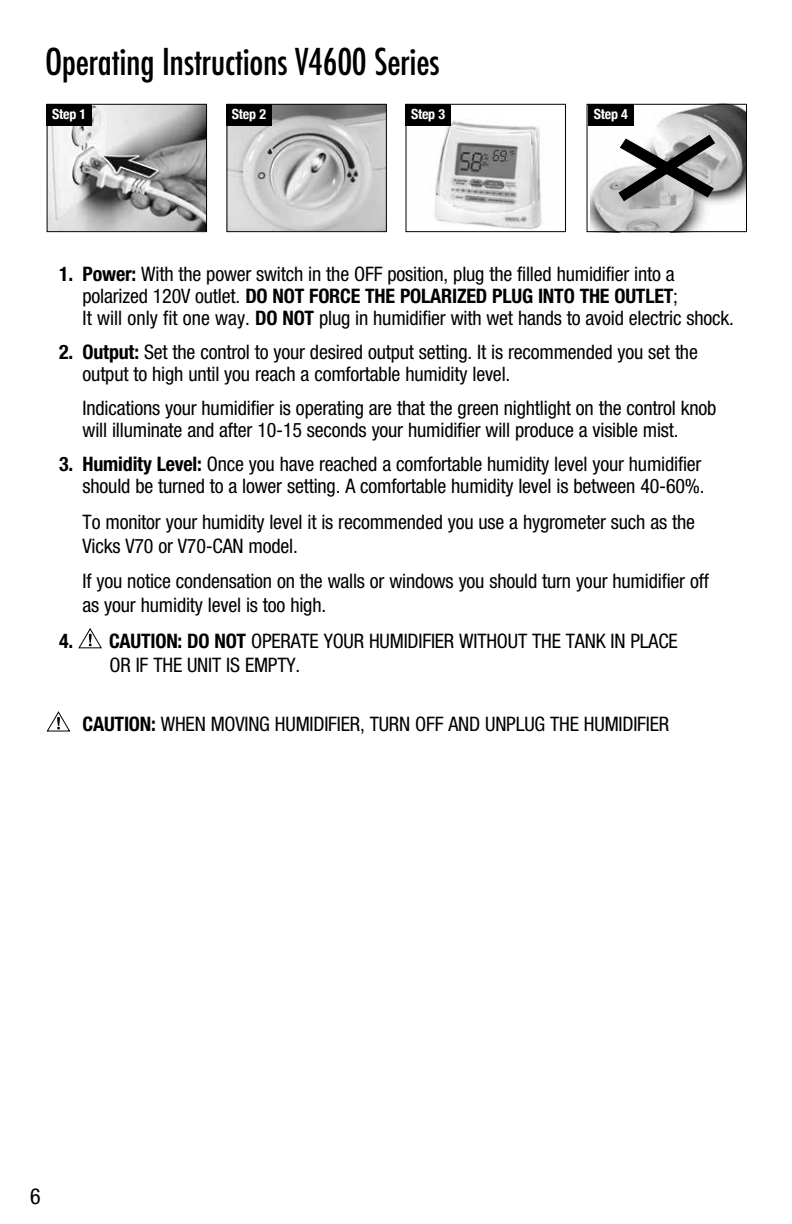
<style>
.page{position:relative;width:792px;height:1224px;background:#fff}
.page>*{position:absolute;margin:0;border:0;box-sizing:border-box;transform-origin:0 0}
.t1{font:500 condensed 36px "Futura";letter-spacing:-.01em;color:#000}
.t2{font:condensed 22px "Helvetica Neue";color:#000}
.t3{font:condensed 20px/22px "Helvetica Neue";letter-spacing:-.01em;color:#000}
.t4{font:700 condensed 14px "Helvetica Neue";letter-spacing:-.015em;color:#fff}
.s1{font-weight:700}
</style>
<div class="page">
<svg style="left:78px;top:628px;width:24px;height:20px"></svg>
<img style="left:590px;top:106px;width:155px;height:124px">
<img style="left:49px;top:106px;width:156px;height:124px">
<div style="left:47px;top:104px;width:160px;height:128px;border:1px solid #000"></div>
<div style="left:47px;top:104px;width:45px;height:21px;background:#000"></div>
<img style="left:228px;top:106px;width:157px;height:124px">
<div style="left:226px;top:104px;width:161px;height:128px;border:1px solid #000"></div>
<div style="left:226px;top:104px;width:46px;height:21px;background:#000"></div>
<img style="left:414px;top:121px;width:128px;height:109px">
<div style="left:406px;top:104px;width:160px;height:128px;border:1px solid #000"></div>
<div style="left:406px;top:104px;width:45px;height:21px;background:#000"></div>
<div style="left:587px;top:104px;width:160px;height:128px;border:1px solid #000"></div>
<div style="left:588px;top:104px;width:46px;height:21px;background:#000"></div>
<svg style="left:618px;top:135px;width:97px;height:66px;background:#8a8a8a"></svg>
<svg style="left:47px;top:711px;width:24px;height:21px"></svg>
<h1 class="t1" style="left:45px;top:39px;width:396px">Operating Instructions V4600 Series</h1>
<p class="t4" style="left:52px;top:103px;width:36px">Step 1</p>
<p class="t4" style="left:232px;top:103px;width:36px">Step 2</p>
<p class="t4" style="left:411px;top:103px;width:36px">Step 3</p>
<p class="t4" style="left:594px;top:103px;width:36px">Step 4</p>
<p class="t3" style="left:83px;top:263px;width:653px;text-indent:-23px"><span class="s1">1. Power:</span> With the power switch in the OFF position, plug the filled humidifier into a polarized 120V outlet. <span class="s1">DO NOT FORCE THE POLARIZED PLUG INTO THE OUTLET</span>;<br>It will only fit one way. <span class="s1">DO NOT</span> plug in humidifier with wet hands to avoid electric shock.</p>
<p class="t3" style="left:83px;top:341px;width:617px;text-indent:-23px"><span class="s1">2. Output:</span> Set the control to your desired output setting. It is recommended you set the output to high until you reach a comfortable humidity level.</p>
<p class="t3" style="left:83px;top:397px;width:635px">Indications your humidifier is operating are that the green nightlight on the control knob will illuminate and after 10-15 seconds your humidifier will produce a visible mist.</p>
<p class="t3" style="left:59px;top:452px;width:647px;text-align:right"><span class="s1">3. Humidity Level:</span> Once you have reached a comfortable humidity level your humidifier should be turned to a lower setting. A comfortable humidity level is between 40-60%.</p>
<p class="t3" style="left:83px;top:509px;width:614px;line-height:24px">To monitor your humidity level it is recommended you use a hygrometer such as the<br>Vicks V70 or V70-CAN model.</p>
<p class="t3" style="left:83px;top:569px;width:628px;line-height:24px">If you notice condensation on the walls or windows you should turn your humidifier off as your humidity level is too high.</p>
<p class="t3" style="left:110px;top:629px;width:570px;line-height:24px;text-indent:-50px"><span class="s1">4. CAUTION: DO NOT</span> OPERATE YOUR HUMIDIFIER WITHOUT THE TANK IN PLACE<br>OR IF THE UNIT IS EMPTY.</p>
<p class="t3" style="left:83px;top:713px;width:588px"><span class="s1">CAUTION:</span> WHEN MOVING HUMIDIFIER, TURN OFF AND UNPLUG THE HUMIDIFIER</p>
<p class="t2" style="left:30px;top:1184px;width:12px">6</p>
</div>
